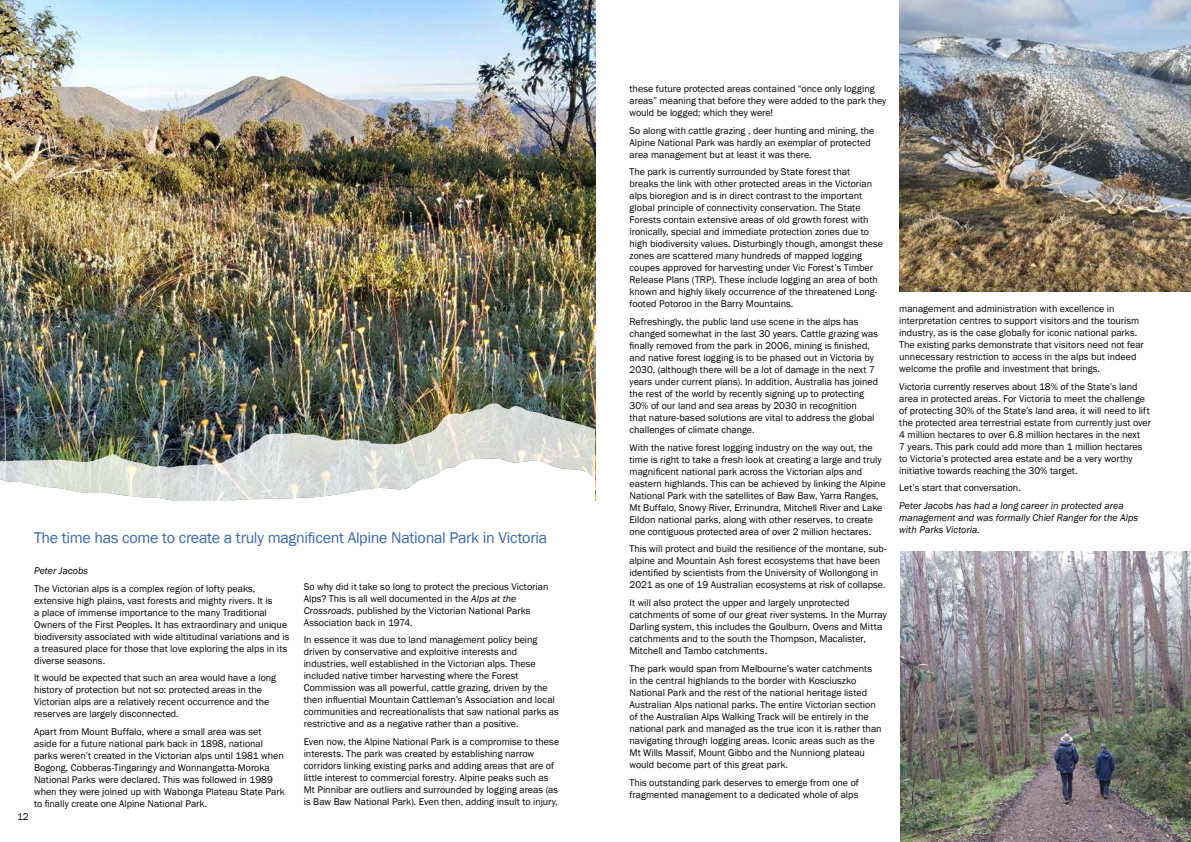
<style>
.page{position:relative;width:1191px;height:842px;background:#fff}
.page>*{position:absolute;margin:0;border:0;box-sizing:border-box;transform-origin:0 0}
.t1{font:16px "Franklin Gothic";letter-spacing:-.02em;color:#3a67a8}
.t2{font:10px/12px "Franklin Gothic";color:#000}
.t3{font:italic 10px/12px "Franklin Gothic";color:#000}
.s1{font-style:italic}
</style>
<div class="page">
<img style="left:0;top:0;width:595px;height:403px">
<img style="left:0;top:403px;width:595px;height:54px">
<svg style="left:0;top:457px;width:595px;height:44px"></svg>
<img style="left:899px;top:0;width:292px;height:292px">
<img style="left:900px;top:551px;width:291px;height:291px">
<h1 class="t1" style="left:34px;top:528px;width:514px">The time has come to create a truly magnificent Alpine National Park in Victoria</h1>
<p class="t2" style="left:304px;top:581px;width:246px">So why did it take so long to protect the precious Victorian Alps? This is all well documented in the <span class="s1">Alps at the Crossroads</span>, published by the Victorian National Parks Association back in 1974.</p>
<p class="t2" style="left:304px;top:634px;width:257px">In essence it was due to land management policy being driven by conservative and exploitive interests and industries, well established in the Victorian alps. These included native timber harvesting where the Forest Commission was all powerful, cattle grazing, driven by the then influential Mountain Cattleman’s Association and local communities and recreationalists that saw national parks as restrictive and as a negative rather than a positive.</p>
<p class="t2" style="left:304px;top:736px;width:257px">Even now, the Alpine National Park is a compromise to these interests. The park was created by establishing narrow corridors linking existing parks and adding areas that are of little interest to commercial forestry. Alpine peaks such as Mt Pinnibar are outliers and surrounded by logging areas (as is Baw Baw National Park). Even then, adding insult to injury,</p>
<p class="t3" style="left:34px;top:565px;width:56px">Peter Jacobs</p>
<p class="t2" style="left:34px;top:582px;width:257px">The Victorian alps is a complex region of lofty peaks, extensive high plains, vast forests and mighty rivers. It is<br>a place of immense importance to the many Traditional Owners of the First Peoples. It has extraordinary and unique biodiversity associated with wide altitudinal variations and is a treasured place for those that love exploring the alps in its diverse seasons.</p>
<p class="t2" style="left:34px;top:672px;width:244px">It would be expected that such an area would have a long history of protection but not so: protected areas in the Victorian alps are a relatively recent occurrence and the reserves are largely disconnected.</p>
<p class="t2" style="left:34px;top:726px;width:252px">Apart from Mount Buffalo, where a small area was set aside for a future national park back in 1898, national parks weren’t created in the Victorian alps until 1981 when Bogong, Cobberas-Tingaringy and Wonnangatta-Moroka National Parks were declared. This was followed in 1989 when they were joined up with Wabonga Plateau State Park to finally create one Alpine National Park.</p>
<p class="t2" style="left:17px;top:811px;width:13px">12</p>
<p class="t2" style="left:629px;top:83px;width:258px">these future protected areas contained “once only logging areas” meaning that before they were added to the park they would be logged; which they were!</p>
<p class="t2" style="left:629px;top:125px;width:246px">So along with cattle grazing , deer hunting and mining, the<br>Alpine National Park was hardly an exemplar of protected area management but at least it was there.</p>
<p class="t2" style="left:629px;top:166px;width:255px">The park is currently surrounded by State forest that<br>breaks the link with other protected areas in the Victorian alps bioregion and is in direct contrast to the important global principle of connectivity conservation. The State Forests contain extensive areas of old growth forest with ironically, special and immediate protection zones due to high biodiversity values. Disturbingly though, amongst these zones are scattered many hundreds of mapped logging coupes approved for harvesting under Vic Forest’s Timber Release Plans (TRP). These include logging an area of both known and highly likely occurrence of the threatened Long&shy;footed Potoroo in the Barry Mountains.</p>
<p class="t2" style="left:629px;top:316px;width:250px">Refreshingly, the public land use scene in the alps has changed somewhat in the last 30 years. Cattle grazing was finally removed from the park in 2006, mining is finished, and native forest logging is to be phased out in Victoria by 2030, (although there will be a lot of damage in the next 7 years under current plans). In addition, Australia has joined the rest of the world by recently signing up to protecting 30% of our land and sea areas by 2030 in recognition<br>that nature-based solutions are vital to address the global challenges of climate change.</p>
<p class="t2" style="left:629px;top:442px;width:257px">With the native forest logging industry on the way out, the time is right to take a fresh look at creating a large and truly magnificent national park across the Victorian alps and eastern highlands. This can be achieved by linking the Alpine National Park with the satellites of Baw Baw, Yarra Ranges, Mt Buffalo, Snowy River, Errinundra, Mitchell River and Lake Eildon national parks, along with other reserves, to create one contiguous protected area of over 2 million hectares.</p>
<p class="t2" style="left:629px;top:543px;width:259px">This will protect and build the resilience of the montane, sub&shy;alpine and Mountain Ash forest ecosystems that have been identified by scientists from the University of Wollongong in 2021 as one of 19 Australian ecosystems at risk of collapse.</p>
<p class="t2" style="left:629px;top:597px;width:259px">It will also protect the upper and largely unprotected catchments of some of our great river systems. In the Murray Darling system, this includes the Goulburn, Ovens and Mitta catchments and to the south the Thompson, Macalister, Mitchell and Tambo catchments.</p>
<p class="t2" style="left:629px;top:663px;width:254px">The park would span from Melbourne’s water catchments in the central highlands to the border with Kosciuszko National Park and the rest of the national heritage listed Australian Alps national parks. The entire Victorian section of the Australian Alps Walking Track will be entirely in the national park and managed as the true icon it is rather than navigating through logging areas. Iconic areas such as the Mt Wills Massif, Mount Gibbo and the Nunniong plateau would become part of this great park.</p>
<p class="t2" style="left:629px;top:776px;width:231px">This outstanding park deserves to emerge from one of fragmented management to a dedicated whole of alps</p>
<p class="t2" style="left:899px;top:303px;width:246px">management and administration with excellence in interpretation centres to support visitors and the tourism industry, as is the case globally for iconic national parks.<br>The existing parks demonstrate that visitors need not fear unnecessary restriction to access in the alps but indeed welcome the profile and investment that brings.</p>
<p class="t2" style="left:899px;top:380px;width:253px">Victoria currently reserves about 18% of the State’s land area in protected areas. For Victoria to meet the challenge of protecting 30% of the State’s land area, it will need to lift the protected area terrestrial estate from currently just over 4 million hectares to over 6.8 million hectares in the next<br>7 years. This park could add more than 1 million hectares to Victoria’s protected area estate and be a very worthy initiative towards reaching the 30% target.</p>
<p class="t2" style="left:899px;top:482px;width:123px">Let’s start that conversation.</p>
<p class="t3" style="left:899px;top:500px;width:240px">Peter Jacobs has had a long career in protected area management and was formally Chief Ranger for the Alps with Parks Victoria.</p>
</div>
